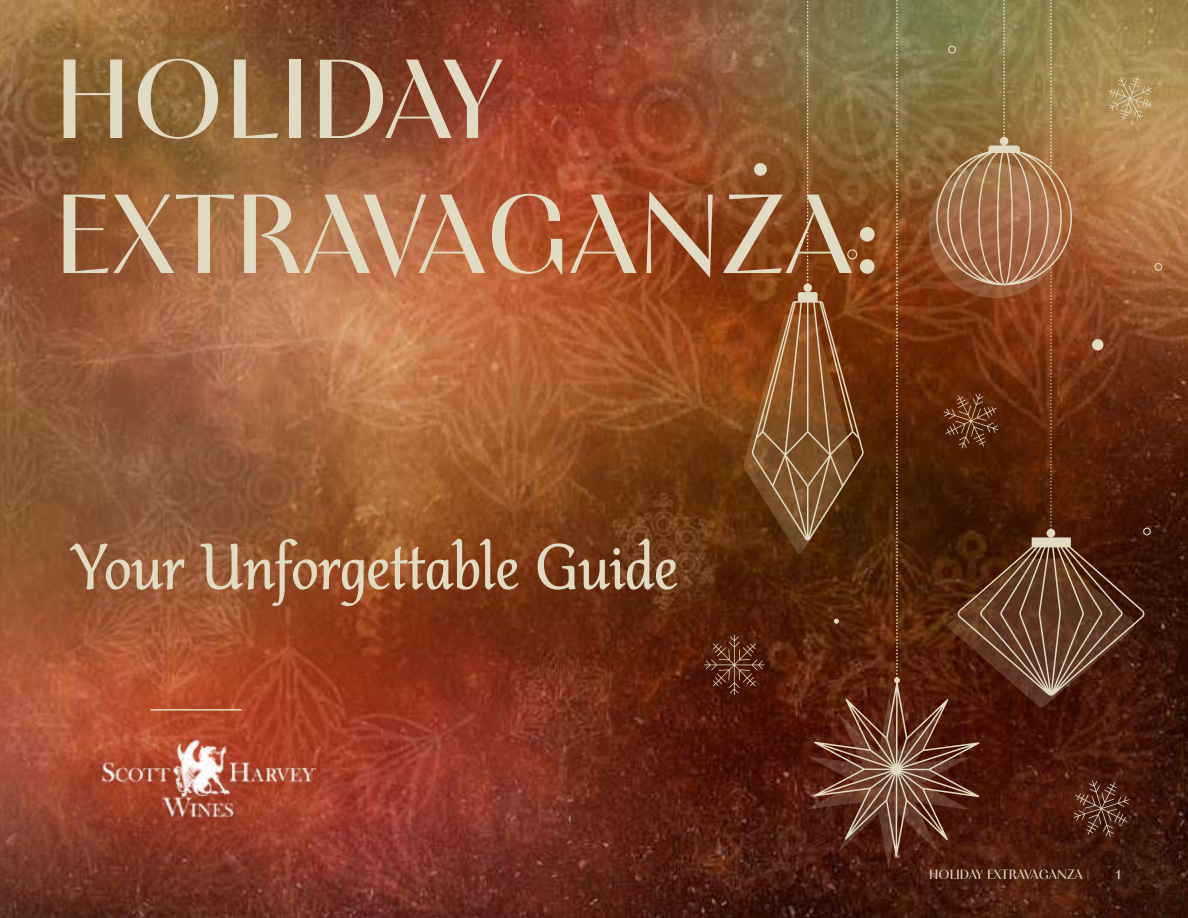
<style>
.page{position:relative;width:1188px;height:918px;background:#fff}
.page>*{position:absolute;margin:0;border:0;box-sizing:border-box;transform-origin:0 0}
.t1{font:112.5px/135px "PF Marlet Display";color:#e2dbc3}
.t2{font:600 67.5px "Althea";color:#e2dbc3}
.t3{font:13.5px "PF Marlet Display";color:#e2dbc3}
</style>
<div class="page">
<img style="left:0;top:0;width:1188px;height:918px">
<hr style="left:151px;top:709px;width:91px;height:2px;background:#e2dbc3">
<svg style="left:752px;top:0;width:436px;height:906px;background:#6a492b"></svg>
<svg style="left:704px;top:76px;width:449px;height:760px;background:#6f3d1f"></svg>
<img style="left:99px;top:740px;width:216px;height:78px">
<h1 class="t1" style="left:54px;top:34px;width:829px">HOLIDAY<br>EXTRAVAGANZA:</h1>
<p class="t2" style="left:71px;top:525px;width:608px">Your Unforgettable Guide</p>
<p class="t3" style="left:929px;top:866px;width:162px">HOLIDAY EXTRAVAGANZA |</p>
<p class="t3" style="left:1116px;top:866px;width:7px">1</p>
</div>
